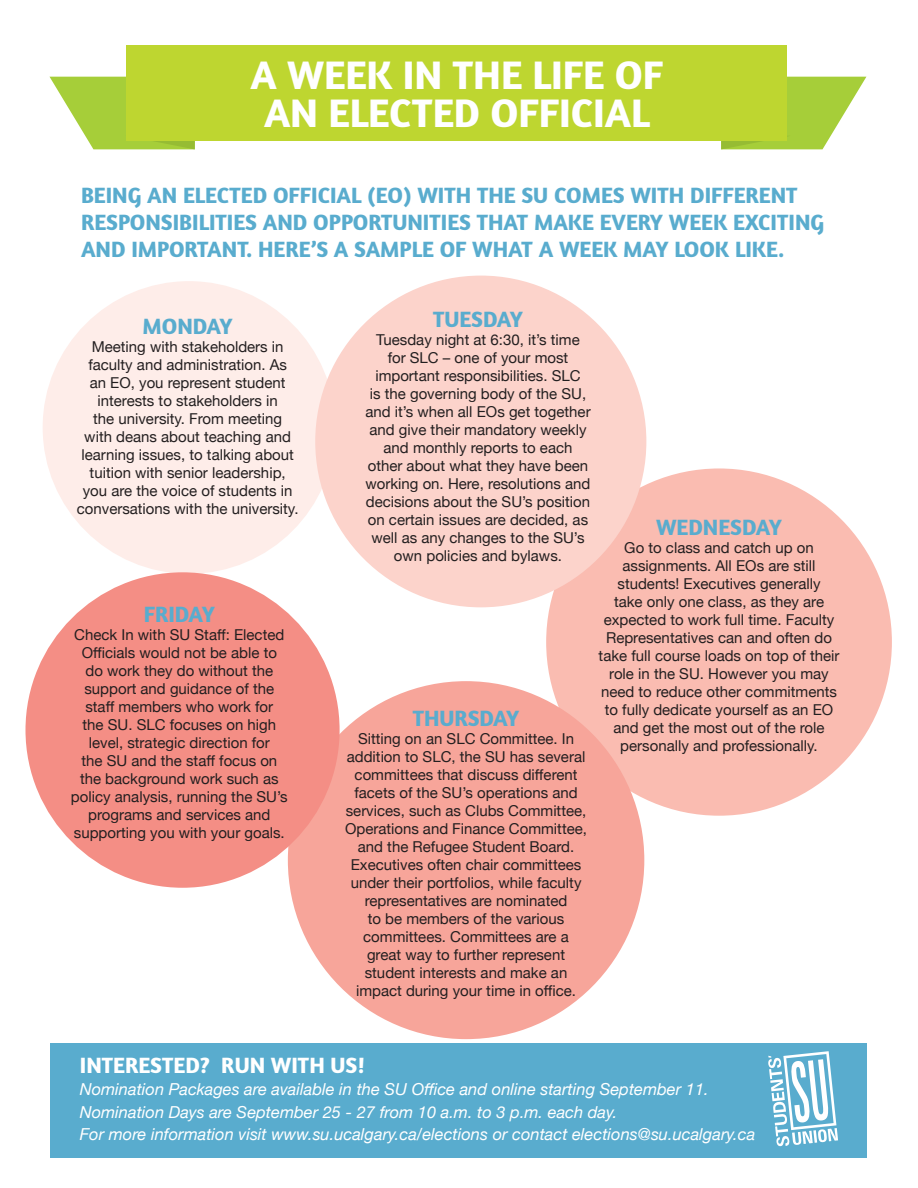
<style>
.page{position:relative;width:918px;height:1188px;background:#fff}
.page>*{position:absolute;margin:0;border:0;box-sizing:border-box;transform-origin:0 0}
.t1{font:700 40.5px/37.5px "Amaranth";color:#fff;text-align:center}
.t2{font:700 22.5px/27px "Amaranth";color:#59acce}
.t3{font:700 22.5px "Amaranth";color:#fff}
.t4{font:italic 16.5px/22.5px "Helvetica Neue";color:#fff}
.t5{font:15px/18px "Helvetica Neue";color:#231f20;text-align:center}
</style>
<div class="page">
<div style="left:51px;top:1043px;width:816px;height:115px;background:#59acce"></div>
<svg style="left:768px;top:1051px;width:70px;height:95px"></svg>
<div style="left:546px;top:468px;width:346px;height:348px;background:#fabcb1;border-radius:50%"></div>
<div style="left:43px;top:281px;width:292px;height:293px;background:#feede9;border-radius:50%"></div>
<svg style="left:50px;top:77px;width:145px;height:72px"></svg>
<svg style="left:721px;top:77px;width:145px;height:72px"></svg>
<div style="left:126px;top:45px;width:661px;height:95px;background:#bed630"></div>
<div style="left:288px;top:681px;width:356px;height:358px;background:#f7a59a;border-radius:50%"></div>
<div style="left:315px;top:276px;width:331px;height:331px;background:#fcd3cb;border-radius:50%"></div>
<div style="left:26px;top:572px;width:314px;height:316px;background:#f48e85;border-radius:50%"></div>
<h1 class="t1" style="left:251px;top:55px;width:414px">A WEEK IN THE LIFE OF<br>AN ELECTED OFFICIAL</h1>
<h2 class="t2" style="left:81px;top:181px;width:745px">BEING AN ELECTED OFFICIAL (EO) WITH THE SU COMES WITH DIFFERENT<br>RESPONSIBILITIES AND OPPORTUNITIES THAT MAKE EVERY WEEK EXCITING<br>AND IMPORTANT. HERE’S A SAMPLE OF WHAT A WEEK MAY LOOK LIKE.</h2>
<h2 class="t2" style="left:142px;top:312px;width:92px">MONDAY</h2>
<p class="t5" style="left:77px;top:338px;width:223px">Meeting with stakeholders in faculty and administration. As<br>an EO, you represent student interests to stakeholders in<br>the university. From meeting<br>with deans about teaching and learning issues, to talking about tuition with senior leadership, you are the voice of students in conversations with the university.</p>
<h2 class="t2" style="left:144px;top:600px;width:73px">FRIDAY</h2>
<p class="t5" style="left:71px;top:627px;width:218px">Check In with SU Staff: Elected<br>Officials would not be able to<br>do work they do without the support and guidance of the staff members who work for<br>the SU. SLC focuses on high level, strategic direction for<br>the SU and the staff focus on the background work such as policy analysis, running the SU’s programs and services and supporting you with your goals.</p>
<h2 class="t2" style="left:433px;top:305px;width:92px">TUESDAY</h2>
<p class="t5" style="left:365px;top:332px;width:227px">Tuesday night at 6:30, it’s time<br>for SLC – one of your most important responsibilities. SLC<br>is the governing body of the SU, and it’s when all EOs get together and give their mandatory weekly and monthly reports to each other about what they have been working on. Here, resolutions and decisions about the SU’s position on certain issues are decided, as well as any changes to the SU’s own policies and bylaws.</p>
<h2 class="t2" style="left:413px;top:704px;width:108px">THURSDAY</h2>
<p class="t5" style="left:345px;top:730px;width:243px">Sitting on an SLC Committee. In addition to SLC, the SU has several committees that discuss different facets of the SU’s operations and services, such as Clubs Committee,<br>Operations and Finance Committee, and the Refugee Student Board.<br>Executives often chair committees under their portfolios, while faculty representatives are nominated<br>to be members of the various committees. Committees are a great way to further represent student interests and make an impact during your time in office.</p>
<h2 class="t2" style="left:656px;top:514px;width:127px">WEDNESDAY</h2>
<p class="t5" style="left:599px;top:540px;width:242px">Go to class and catch up on assignments. All EOs are still students! Executives generally<br>take only one class, as they are expected to work full time. Faculty<br>Representatives can and often do take full course loads on top of their role in the SU. However you may need to reduce other commitments to fully dedicate yourself as an EO and get the most out of the role personally and professionally.</p>
<h2 class="t3" style="left:80px;top:1051px;width:287px">INTERESTED? RUN WITH US!</h2>
<p class="t4" style="left:80px;top:1079px;width:677px">Nomination Packages are available in the SU Office and online starting September 11.<br>Nomination Days are September 25 - 27 from 10 a.m. to 3 p.m. each day.<br>For more information visit www.su.ucalgary.ca/elections or contact elections@su.ucalgary.ca</p>
</div>
